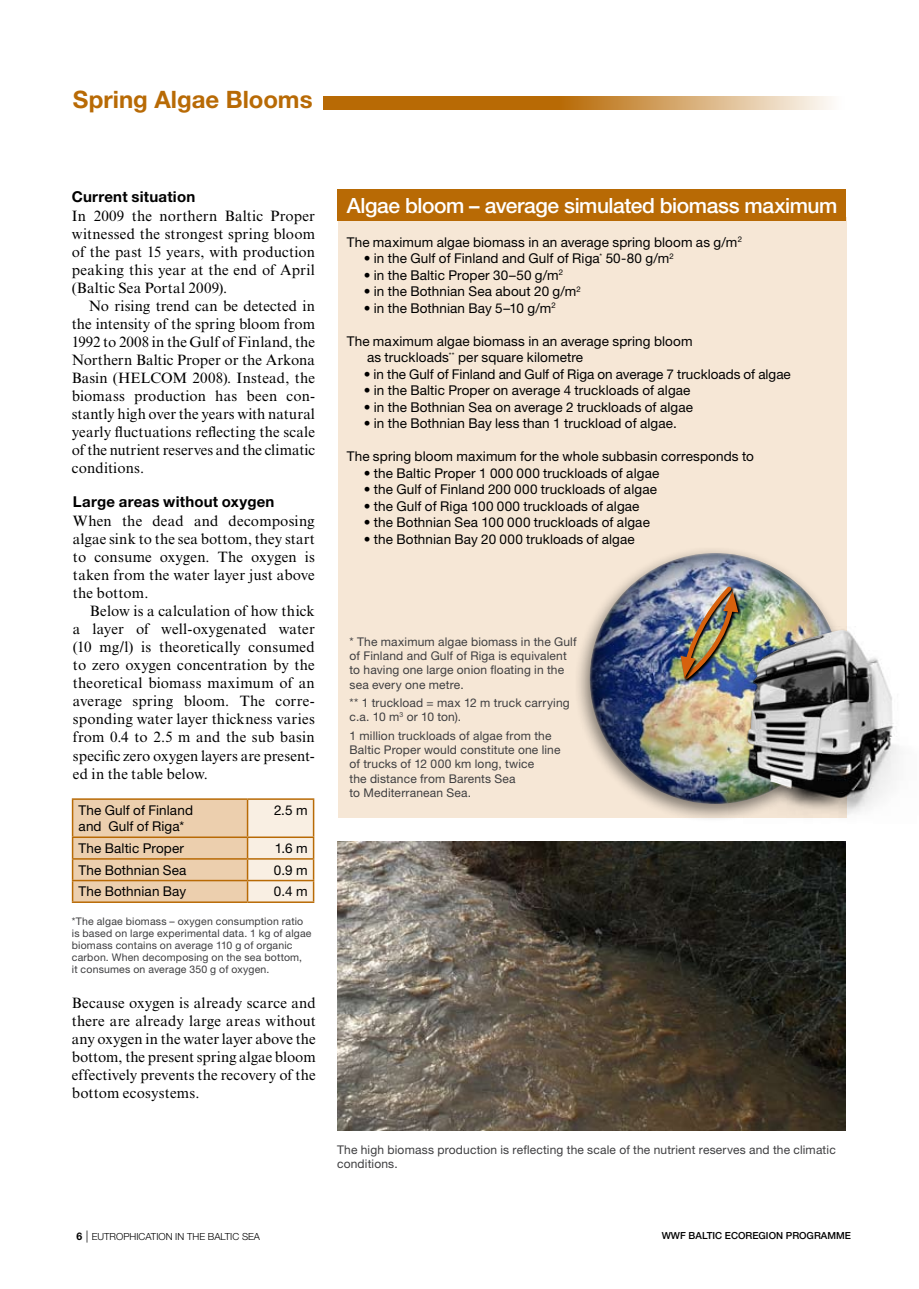
<style>
.page{position:relative;width:919px;height:1289px;background:#fff}
.page>*{position:absolute;margin:0;border:0;box-sizing:border-box;transform-origin:0 0}
.t1{font:700 24px "Helvetica Neue LT Std";color:#b86a05}
.t2{font:500 21px "Helvetica Neue LT Std";letter-spacing:-.02em;color:#fff}
.t3{font:15px/18px "Times New Roman MT Std";letter-spacing:.01em;color:#000;text-align:justify}
.t4{font:700 15px "Helvetica Neue LT Std";letter-spacing:.015em;color:#000}
.t5{font:13.5px/16.5px "Helvetica Neue LT Std";letter-spacing:.01em;color:#000}
.t6{font:12px/14.2px "Helvetica Neue LT Std";letter-spacing:.01em;color:#3e3e40}
.t7{font:10.5px/12px "Helvetica Neue LT Std";letter-spacing:.02em;color:#3e3e40}
.t8{font:300 9.75px "Helvetica Neue LT Std";color:#000}
.t9{font:500 9.75px "Helvetica Neue LT Std";color:#000}
.s1{font-weight:700;font-size:10.5px}
.s2{font-size:12px}
</style>
<div class="page">
<svg style="left:323px;top:96px;width:509px;height:14px;background:#ca9045"></svg>
<img style="left:337px;top:842px;width:508px;height:288px">
<div style="left:339px;top:217px;width:508px;height:601px;background:#f6e7d6"></div>
<div style="left:337px;top:189px;width:508px;height:31px;background:#b86a05"></div>
<div style="left:572px;top:544px;width:279px;height:279px;background:#000;opacity:.51"></div>
<img style="left:588px;top:552px;width:253px;height:252px">
<hr style="left:72px;top:798px;width:175px;height:1px;background:#b86a05">
<hr style="left:72px;top:901px;width:175px;height:2px;background:#b86a05">
<hr style="left:247px;top:798px;width:67px;height:1px;background:#b86a05">
<svg style="left:72px;top:799px;width:242px;height:103px;background:#ebd0af"></svg>
<hr style="left:247px;top:901px;width:67px;height:2px;background:#b86a05">
<img style="left:728px;top:626px;width:171px;height:197px">
<img style="left:747px;top:630px;width:145px;height:167px">
<svg style="left:738px;top:590px;width:3px;height:92px"></svg>
<img style="left:680px;top:582px;width:58px;height:101px">
<h1 class="t1" style="left:73px;top:85px;width:241px">Spring Algae Blooms</h1>
<p class="t4" style="left:72px;top:187px;width:125px">Current situation</p>
<p class="t3" style="left:72px;top:207px;width:245px">In 2009 the northern Baltic Proper witnessed the strongest spring bloom of the past 15 years, with production peaking this year at the end of April (Baltic Sea Portal 2009).</p>
<p class="t3" style="left:72px;top:297px;width:245px;text-indent:17px">No rising trend can be detected in the intensity of the spring bloom from 1992 to 2008 in the Gulf of Finland, the Northern Baltic Proper or the Arkona Basin (HELCOM 2008). Instead, the biomass production has been con&shy;stantly high over the years with natural yearly fluctuations reflecting the scale of the nutrient reserves and the climatic conditions.</p>
<p class="t4" style="left:73px;top:493px;width:203px">Large areas without oxygen</p>
<p class="t3" style="left:73px;top:512px;width:243px">When the dead and decomposing algae sink to the sea bottom, they start to consume oxygen. The oxygen is taken from the water layer just above the bottom.</p>
<p class="t3" style="left:73px;top:602px;width:243px;text-indent:17px">Below is a calculation of how thick a layer of well-oxygenated water (10 mg/l) is theoretically consumed to zero oxygen concentration by the theoretical biomass maximum of an average spring bloom. The corre&shy;sponding water layer thickness varies from 0.4 to 2.5 m and the sub basin specific zero oxygen layers are present&shy;ed in the table below.</p>
<p class="t5" style="left:79px;top:801px;width:116px">The Gulf of Finland and Gulf of Riga*</p>
<p class="t5" style="left:274px;top:801px;width:35px">2.5 m</p>
<p class="t5" style="left:79px;top:839px;width:107px">The Baltic Proper</p>
<p class="t5" style="left:275px;top:839px;width:34px">1.6 m</p>
<p class="t5" style="left:79px;top:861px;width:109px">The Bothnian Sea</p>
<p class="t5" style="left:274px;top:861px;width:35px">0.9 m</p>
<p class="t5" style="left:79px;top:883px;width:109px">The Bothnian Bay</p>
<p class="t5" style="left:274px;top:883px;width:35px">0.4 m</p>
<p class="t7" style="left:72px;top:914px;width:241px">*The algae biomass – oxygen consumption ratio is based on large experimental data. 1 kg of algae biomass contains on average 110 g of organic carbon. When decomposing on the sea bottom,<br>it consumes on average 350 g of oxygen.</p>
<p class="t3" style="left:72px;top:993px;width:245px">Because oxygen is already scarce and there are already large areas without any oxygen in the water layer above the bottom, the present spring algae bloom effectively prevents the recovery of the bottom ecosystems.</p>
<h2 class="t2" style="left:347px;top:193px;width:492px">Algae bloom – average simulated biomass maximum</h2>
<p class="t5" style="left:347px;top:233px;width:397px">The maximum algae biomass in an average spring bloom as g/m<sup>2</sup></p>
<p class="t5" style="left:364px;top:250px;width:311px">• in the Gulf of Finland and Gulf of Riga<sup>*</sup> 50-80 g/m<sup>2</sup></p>
<p class="t5" style="left:364px;top:266px;width:201px">• in the Baltic Proper 30–50 g/m<sup>2</sup></p>
<p class="t5" style="left:364px;top:283px;width:219px">• in the Bothnian Sea about 20 g/m<sup>2</sup></p>
<p class="t5" style="left:364px;top:299px;width:193px">• in the Bothnian Bay 5–10 g/m<sup>2</sup></p>
<p class="t5" style="left:367px;top:332px;width:327px;text-indent:-20px">The maximum algae biomass in an average spring bloom as truckloads<sup>**</sup> per square kilometre</p>
<p class="t5" style="left:364px;top:365px;width:428px">• in the Gulf of Finland and Gulf of Riga on average 7 truckloads of algae</p>
<p class="t5" style="left:364px;top:382px;width:328px">• in the Baltic Proper on average 4 truckloads of algae</p>
<p class="t5" style="left:364px;top:398px;width:331px">• in the Bothnian Sea on average 2 truckloads of algae</p>
<p class="t5" style="left:364px;top:415px;width:314px">• in the Bothnian Bay less than 1 truckload of algae.</p>
<p class="t5" style="left:347px;top:448px;width:408px">The spring bloom maximum for the whole subbasin corresponds to</p>
<p class="t5" style="left:364px;top:464px;width:297px">• the Baltic Proper 1 000 000 truckloads of algae</p>
<p class="t5" style="left:364px;top:481px;width:294px">• the Gulf of Finland 200 000 truckloads of algae</p>
<p class="t5" style="left:364px;top:497px;width:277px">• the Gulf of Riga 100 000 truckloads of algae</p>
<p class="t5" style="left:364px;top:514px;width:287px">• the Bothnian Sea 100 000 truckloads of algae</p>
<p class="t5" style="left:364px;top:530px;width:272px">• the Bothnian Bay 20 000 trukloads of algae</p>
<p class="t6" style="left:349px;top:634px;width:228px">* The maximum algae biomass in the Gulf of Finland and Gulf of Riga is equivalent to having one large onion floating in the sea every one metre.</p>
<p class="t6" style="left:349px;top:695px;width:222px">** 1 truckload = max 12 m truck carrying c.a. 10 m<sup>3</sup> or 10 ton).</p>
<p class="t6" style="left:349px;top:728px;width:212px">1 million truckloads of algae from the<br>Baltic Proper would constitute one line of trucks of 12 000 km long, twice<br>the distance from Barents Sea<br>to Mediterranean Sea.</p>
<p class="t6" style="left:337px;top:1142px;width:500px">The high biomass production is reflecting the scale of the nutrient reserves and the climatic conditions.</p>
<p class="t8" style="left:77px;top:1230px;width:185px"><span class="s1">6</span> <span class="s2">|</span> EUTROPHICATION IN THE BALTIC SEA</p>
<p class="t9" style="left:661px;top:1229px;width:191px">WWF BALTIC ECOREGION PROGRAMME</p>
</div>
